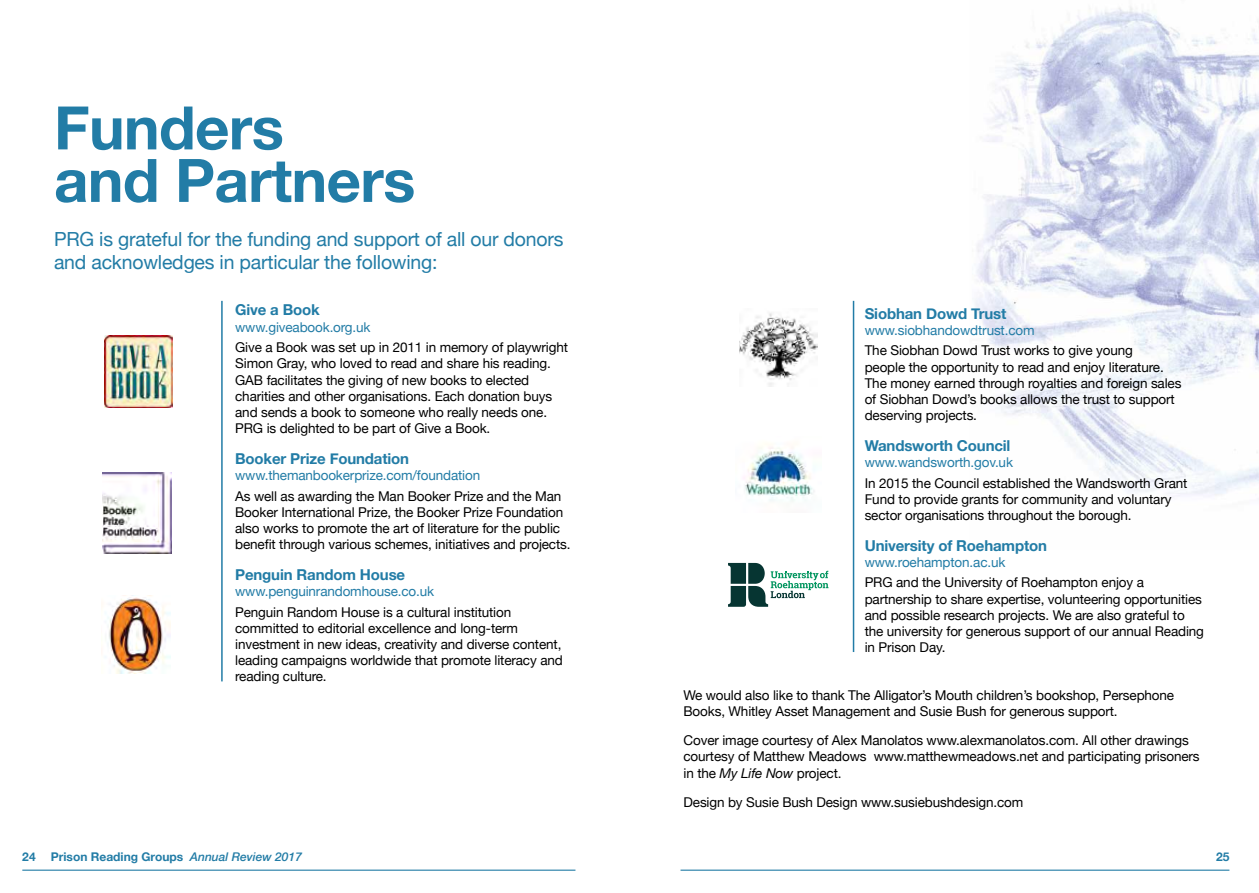
<style>
.page{position:relative;width:1259px;height:893px;background:#fff}
.page>*{position:absolute;margin:0;border:0;box-sizing:border-box;transform-origin:0 0}
.t1{font:700 60px/52.5px "Helvetica Neue";letter-spacing:-.01em;color:#227ca6}
.t2{font:19.5px/23.4px "Helvetica Neue";letter-spacing:-.01em;color:#227ca6}
.t3{font:700 15px "Helvetica Neue";letter-spacing:-.01em;color:#227ca6}
.t4{font:13.5px/16.2px "Helvetica Neue";letter-spacing:-.01em;color:#000}
.t5{font:13.5px "Helvetica Neue";letter-spacing:-.01em;color:#227ca6}
.t6{font:700 12px "Helvetica Neue";color:#227ca6}
.s1{font-style:italic}
.s2{font-weight:500;font-style:italic}
</style>
<div class="page">
<img style="left:975px;top:6px;width:284px;height:491px">
<hr style="left:22px;top:870px;width:553px;height:1px;background:#227ca6">
<hr style="left:680px;top:870px;width:549px;height:1px;background:#227ca6">
<img style="left:104px;top:335px;width:68px;height:72px">
<img style="left:103px;top:472px;width:69px;height:81px">
<img style="left:108px;top:597px;width:62px;height:76px">
<img style="left:739px;top:313px;width:78px;height:73px">
<img style="left:743px;top:444px;width:71px;height:57px">
<hr style="left:221px;top:301px;width:2px;height:380px;background:#227ca6">
<hr style="left:853px;top:301px;width:1px;height:351px;background:#227ca6">
<svg style="left:728px;top:563px;width:100px;height:44px"></svg>
<h1 class="t1" style="left:54px;top:103px;width:363px">Funders<br>and Partners</h1>
<h2 class="t2" style="left:54px;top:228px;width:511px">PRG is grateful for the funding and support of all our donors and acknowledges in particular the following:</h2>
<p class="t3" style="left:235px;top:298px;width:86px">Give a Book</p>
<p class="t5" style="left:235px;top:317px;width:137px">www.giveabook.org.uk</p>
<p class="t4" style="left:235px;top:340px;width:334px">Give a Book was set up in 2011 in memory of playwright Simon Gray, who loved to read and share his reading.<br>GAB facilitates the giving of new books to elected charities and other organisations. Each donation buys and sends a book to someone who really needs one.<br>PRG is delighted to be part of Give a Book.</p>
<p class="t3" style="left:235px;top:447px;width:175px">Booker Prize Foundation</p>
<p class="t5" style="left:235px;top:466px;width:247px">www.themanbookerprize.com/foundation</p>
<p class="t4" style="left:235px;top:488px;width:337px">As well as awarding the Man Booker Prize and the Man Booker International Prize, the Booker Prize Foundation also works to promote the art of literature for the public benefit through various schemes, initiatives and projects.</p>
<p class="t3" style="left:235px;top:563px;width:171px">Penguin Random House</p>
<p class="t5" style="left:235px;top:582px;width:200px">www.penguinrandomhouse.co.uk</p>
<p class="t4" style="left:235px;top:604px;width:329px">Penguin Random House is a cultural institution committed to editorial excellence and long-term investment in new ideas, creativity and diverse content, leading campaigns worldwide that promote literacy and reading culture.</p>
<p class="t3" style="left:864px;top:302px;width:143px">Siobhan Dowd Trust</p>
<p class="t5" style="left:864px;top:320px;width:171px">www.siobhandowdtrust.com</p>
<p class="t4" style="left:864px;top:343px;width:318px">The Siobhan Dowd Trust works to give young<br>people the opportunity to read and enjoy literature.<br>The money earned through royalties and foreign sales of Siobhan Dowd’s books allows the trust to support deserving projects.</p>
<p class="t3" style="left:864px;top:434px;width:147px">Wandsworth Council</p>
<p class="t5" style="left:864px;top:453px;width:150px">www.wandsworth.gov.uk</p>
<p class="t4" style="left:864px;top:475px;width:324px">In 2015 the Council established the Wandsworth Grant<br>Fund to provide grants for community and voluntary sector organisations throughout the borough.</p>
<p class="t3" style="left:864px;top:534px;width:184px">University of Roehampton</p>
<p class="t5" style="left:864px;top:552px;width:142px">www.roehampton.ac.uk</p>
<p class="t4" style="left:864px;top:575px;width:341px">PRG and the University of Roehampton enjoy a partnership to share expertise, volunteering opportunities and possible research projects. We are also grateful to the university for generous support of our annual Reading in Prison Day.</p>
<p class="t4" style="left:683px;top:688px;width:492px">We would also like to thank The Alligator’s Mouth children’s bookshop, Persephone<br>Books, Whitley Asset Management and Susie Bush for generous support.</p>
<p class="t4" style="left:683px;top:733px;width:517px">Cover image courtesy of Alex Manolatos www.alexmanolatos.com. All other drawings courtesy of Matthew Meadows www.matthewmeadows.net and participating prisoners in the <span class="s1">My Life Now</span> project.</p>
<p class="t4" style="left:683px;top:794px;width:341px">Design by Susie Bush Design www.susiebushdesign.com</p>
<p class="t6" style="left:22px;top:847px;width:15px">24</p>
<p class="t6" style="left:51px;top:847px;width:252px">Prison Reading Groups <span class="s2">Annual Review 2017</span></p>
<p class="t6" style="left:1216px;top:847px;width:15px">25</p>
</div>
